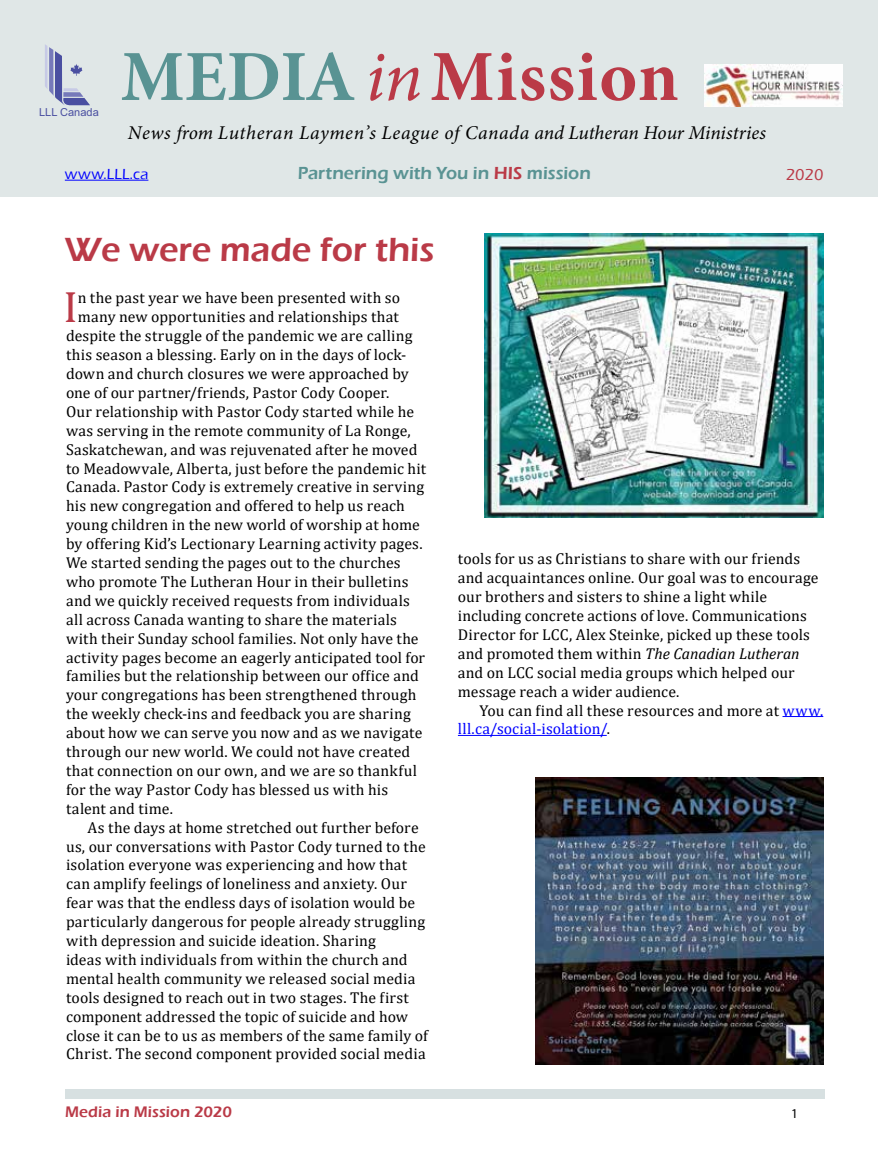
<style>
.page{position:relative;width:878px;height:1161px;background:#fff}
.page>*{position:absolute;margin:0;border:0;box-sizing:border-box;transform-origin:0 0}
.t1{font:700 72px "Minion Pro";letter-spacing:.015em;color:#ba3a47}
.t2{font:44.1px "Cambria";color:#ba3a47}
.t3{font:600 34.5px "Eras ITC";color:#ba3a47}
.t4{font:italic 19.5px "Minion Pro";letter-spacing:.03em;color:#000}
.t5{font:600 18px "Eras ITC";color:#599393}
.t6{font:500 16.5px "Eras ITC";color:#ba3a47}
.t7{font:15.75px/18.9px "Cambria";letter-spacing:.01em;color:#000}
.t8{font:600 15.75px "Eras ITC";letter-spacing:.005em;color:#ba3a47}
.t9{font:500 15px "Eras ITC";letter-spacing:.015em;color:#00f}
.t10{font:13.5px "Myriad Pro";color:#000}
.t11{font:10.95px "Arial";color:#4a4fa1}
.s1{color:#599393}
.s2{font-weight:400;font-style:italic}
.s3{color:#ba3a47}
.s4{font-style:italic}
.s5{color:#00f}
</style>
<div class="page">
<div style="left:65px;top:1089px;width:759px;height:9px;background:#d7e0e1"></div>
<div style="left:0;top:0;width:878px;height:196px;background:#e0e7e7"></div>
<hr style="left:65px;top:180px;width:83px;height:1px;background:#00f">
<img style="left:535px;top:777px;width:288px;height:288px">
<img style="left:485px;top:234px;width:338px;height:284px">
<hr style="left:782px;top:716px;width:41px;height:1px;background:#00f">
<hr style="left:458px;top:735px;width:148px;height:1px;background:#00f">
<img style="left:704px;top:65px;width:138px;height:42px">
<svg style="left:45px;top:44px;width:45px;height:62px"></svg>
<h1 class="t1" style="left:121px;top:26px;width:559px"><span class="s1">MEDIA</span><span class="s2">in</span>Mission</h1>
<p class="t4" style="left:128px;top:119px;width:639px">News from Lutheran Laymen’s League of Canada and Lutheran Hour Ministries</p>
<p class="t9" style="left:65px;top:166px;width:85px">www.LLL.ca</p>
<p class="t5" style="left:298px;top:163px;width:294px">Partnering with You in <span class="s3">HIS</span> mission</p>
<p class="t6" style="left:785px;top:165px;width:39px">2020</p>
<p class="t11" style="left:39px;top:105px;width:61px">LLL Canada</p>
<h3 class="t3" style="left:65px;top:229px;width:371px">We were made for this</h3>
<h2 class="t2" style="left:63px;top:281px;width:16px">I</h2>
<p class="t7" style="left:78px;top:289px;width:324px">n the past year we have been presented with so</p>
<p class="t7" style="left:78px;top:307px;width:322px">many new opportunities and relationships that</p>
<p class="t7" style="left:66px;top:326px;width:348px">despite the struggle of the pandemic we are calling</p>
<p class="t7" style="left:66px;top:345px;width:342px">this season a blessing. Early on in the days of lock-</p>
<p class="t7" style="left:66px;top:364px;width:344px">down and church closures we were approached by</p>
<p class="t7" style="left:66px;top:383px;width:325px">one of our partner/friends, Pastor Cody Cooper.</p>
<p class="t7" style="left:66px;top:402px;width:349px">Our relationship with Pastor Cody started while he</p>
<p class="t7" style="left:66px;top:421px;width:346px">was serving in the remote community of La Ronge,</p>
<p class="t7" style="left:66px;top:440px;width:353px">Saskatchewan, and was rejuvenated after he moved</p>
<p class="t7" style="left:66px;top:459px;width:361px">to Meadowvale, Alberta, just before the pandemic hit</p>
<p class="t7" style="left:66px;top:478px;width:359px">Canada. Pastor Cody is extremely creative in serving</p>
<p class="t7" style="left:66px;top:496px;width:340px">his new congregation and offered to help us reach</p>
<p class="t7" style="left:66px;top:515px;width:355px">young children in the new world of worship at home</p>
<p class="t7" style="left:66px;top:534px;width:358px">by offering Kid’s Lectionary Learning activity pages.</p>
<p class="t7" style="left:66px;top:553px;width:336px">We started sending the pages out to the churches</p>
<p class="t7" style="left:66px;top:572px;width:344px">who promote The Lutheran Hour in their bulletins</p>
<p class="t7" style="left:66px;top:591px;width:345px">and we quickly received requests from individuals</p>
<p class="t7" style="left:66px;top:610px;width:332px">all across Canada wanting to share the materials</p>
<p class="t7" style="left:66px;top:629px;width:354px">with their Sunday school families. Not only have the</p>
<p class="t7" style="left:66px;top:648px;width:360px">activity pages become an eagerly anticipated tool for</p>
<p class="t7" style="left:66px;top:667px;width:354px">families but the relationship between our office and</p>
<p class="t7" style="left:66px;top:685px;width:352px">your congregations has been strengthened through</p>
<p class="t7" style="left:66px;top:704px;width:346px">the weekly check-ins and feedback you are sharing</p>
<p class="t7" style="left:66px;top:723px;width:358px">about how we can serve you now and as we navigate</p>
<p class="t7" style="left:66px;top:742px;width:346px">through our new world. We could not have created</p>
<p class="t7" style="left:66px;top:761px;width:352px">that connection on our own, and we are so thankful</p>
<p class="t7" style="left:66px;top:780px;width:324px">for the way Pastor Cody has blessed us with his</p>
<p class="t7" style="left:66px;top:799px;width:108px">talent and time.</p>
<p class="t7" style="left:88px;top:818px;width:332px">As the days at home stretched out further before</p>
<p class="t7" style="left:66px;top:837px;width:361px">us, our conversations with Pastor Cody turned to the</p>
<p class="t7" style="left:66px;top:856px;width:342px">isolation everyone was experiencing and how that</p>
<p class="t7" style="left:66px;top:874px;width:342px">can amplify feelings of loneliness and anxiety. Our</p>
<p class="t7" style="left:66px;top:893px;width:351px">fear was that the endless days of isolation would be</p>
<p class="t7" style="left:66px;top:912px;width:361px">particularly dangerous for people already struggling</p>
<p class="t7" style="left:66px;top:931px;width:311px">with depression and suicide ideation. Sharing</p>
<p class="t7" style="left:66px;top:950px;width:343px">ideas with individuals from within the church and</p>
<p class="t7" style="left:66px;top:969px;width:351px">mental health community we released social media</p>
<p class="t7" style="left:66px;top:988px;width:344px">tools designed to reach out in two stages. The first</p>
<p class="t7" style="left:66px;top:1007px;width:343px">component addressed the topic of suicide and how</p>
<p class="t7" style="left:66px;top:1026px;width:363px">close it can be to us as members of the same family of</p>
<p class="t7" style="left:66px;top:1045px;width:361px">Christ. The second component provided social media</p>
<p class="t7" style="left:458px;top:549px;width:362px">tools for us as Christians to share with our friends and acquaintances online. Our goal was to encourage our brothers and sisters to shine a light while including concrete actions of love. Communications Director for LCC, Alex Steinke, picked up these tools and promoted them within <span class="s4">The Canadian Lutheran </span>and on LCC social media groups which helped our message reach a wider audience.</p>
<p class="t7" style="left:458px;top:701px;width:367px;text-indent:22px">You can find all these resources and more at <span class="s5">www. lll.ca/social-isolation/</span>.</p>
<p class="t8" style="left:65px;top:1103px;width:168px">Media in Mission 2020</p>
<p class="t10" style="left:791px;top:1105px;width:8px">1</p>
</div>
